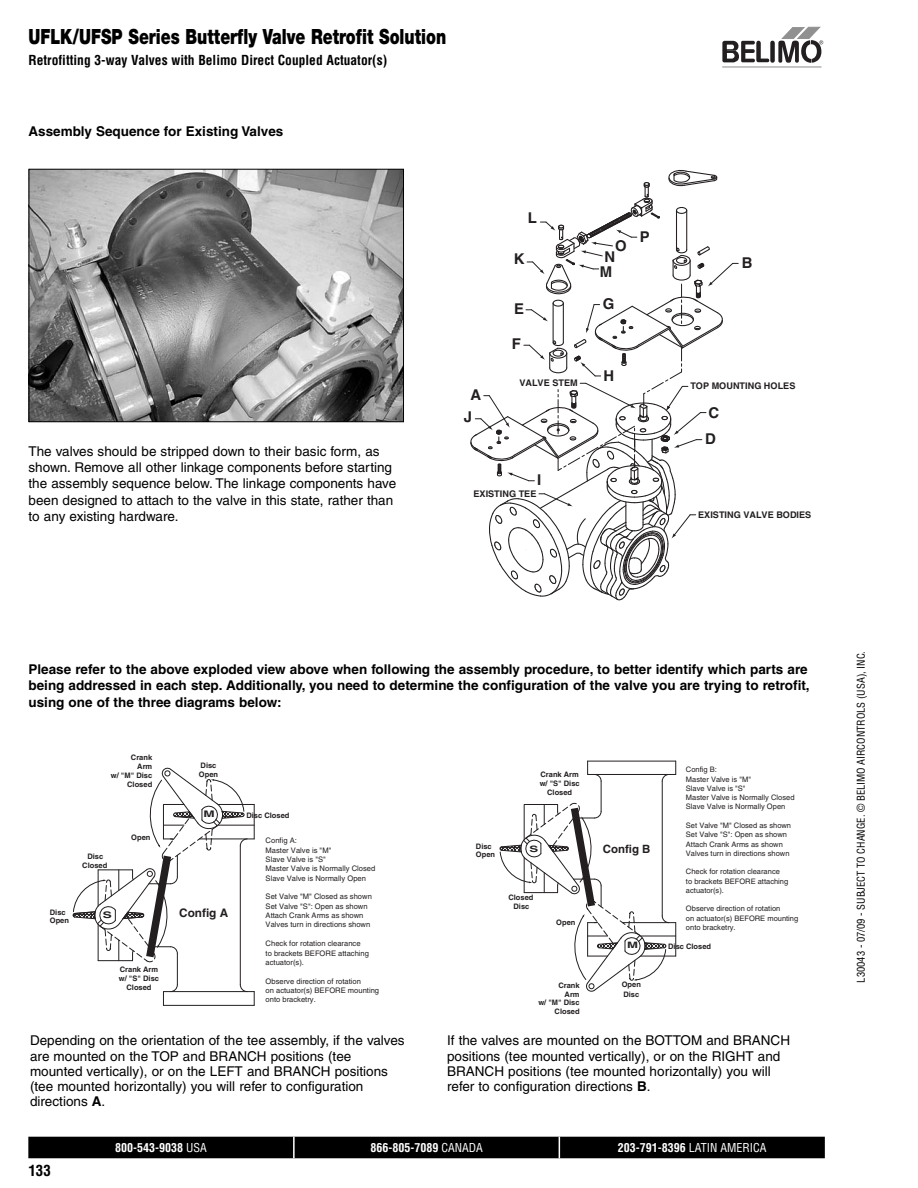
<style>
.page{position:relative;width:918px;height:1188px;background:#fff}
.page>*{position:absolute;margin:0;border:0;box-sizing:border-box;transform-origin:0 0}
.t1{font:900 21px "Helvetica Neue";color:#000;scale:.75 1}
.t2{font:700 condensed 15px "Helvetica";color:#000}
.t3{font:700 14.85px/26.2px "Helvetica";color:#231f20}
.t4{font:13.5px/15.3px "Helvetica";color:#000}
.t5{font:700 13.5px/16.2px "Helvetica";color:#000}
.t6{font:700 condensed 13.5px "Helvetica";color:#000}
.t7{font:700 condensed 12px "Helvetica";color:#fff}
.t8{font:700 11.7px "Helvetica";color:#231f20}
.t9{font:700 11.4px "Helvetica";color:#231f20}
.t10{font:condensed 10.5px "Helvetica";color:#000}
.t11{font:700 9.15px "Helvetica";color:#231f20}
.t12{font:700 9px "Helvetica";color:#231f20;scale:1.5 1}
.t13{font:700 8.85px "Helvetica";color:#231f20;scale:1.5 1}
.t14{font:7.65px/9.3px "Helvetica";color:#231f20}
.t15{font:7.5px/9.3px "Helvetica";color:#231f20}
.t16{font:700 7.5px/8.9px "Helvetica";color:#231f20}
.s1{font-weight:700}
.s2{font-weight:400}
</style>
<div class="page">
<div style="left:770px;top:41px;width:5px;height:22px;background:#231f20;border-radius:2px"></div>
<svg style="left:722px;top:41px;width:47px;height:21px"></svg>
<svg style="left:778px;top:27px;width:45px;height:36px"></svg>
<hr style="left:722px;top:66px;width:99px;height:2px;background:#909090">
<div style="left:28px;top:1137px;width:797px;height:21px;background:#000"></div>
<svg style="left:470px;top:170px;width:268px;height:430px"></svg>
<img style="left:31px;top:171px;width:371px;height:249px">
<div style="left:29px;top:169px;width:375px;height:253px;border:1px solid #000"></div>
<hr style="left:662px;top:781px;width:1px;height:135px;background:#231f20">
<hr style="left:588px;top:774px;width:88px;height:1px;background:#231f20">
<hr style="left:588px;top:761px;width:88px;height:1px;background:#231f20">
<hr style="left:601px;top:781px;width:1px;height:30px;background:#231f20">
<svg style="left:595px;top:775px;width:7px;height:7px"></svg>
<svg style="left:587px;top:761px;width:1px;height:13px"></svg>
<svg style="left:661px;top:761px;width:15px;height:21px"></svg>
<hr style="left:623px;top:922px;width:53px;height:1px;background:#231f20">
<hr style="left:675px;top:923px;width:1px;height:33px;background:#231f20">
<hr style="left:641px;top:936px;width:35px;height:1px;background:#231f20">
<hr style="left:641px;top:956px;width:35px;height:1px;background:#231f20">
<svg style="left:499px;top:800px;width:171px;height:192px"></svg>
<hr style="left:218px;top:825px;width:36px;height:1px;background:#231f20">
<hr style="left:218px;top:804px;width:36px;height:1px;background:#231f20">
<hr style="left:254px;top:804px;width:1px;height:35px;background:#231f20">
<svg style="left:163px;top:992px;width:1px;height:13px"></svg>
<hr style="left:163px;top:1005px;width:91px;height:1px;background:#231f20">
<svg style="left:254px;top:992px;width:1px;height:13px"></svg>
<hr style="left:163px;top:991px;width:91px;height:1px;background:#231f20">
<hr style="left:240px;top:846px;width:1px;height:139px;background:#231f20">
<hr style="left:177px;top:954px;width:1px;height:31px;background:#231f20">
<svg style="left:172px;top:984px;width:6px;height:8px"></svg>
<svg style="left:240px;top:984px;width:6px;height:8px"></svg>
<hr style="left:199px;top:839px;width:55px;height:1px;background:#231f20">
<svg style="left:72px;top:768px;width:176px;height:197px"></svg>
<p class="t1" style="left:28px;top:29px;width:559px">UFLK/UFSP Series Butterfly Valve Retrofit Solution</p>
<p class="t6" style="left:28px;top:55px;width:360px">Retrofitting 3-way Valves with Belimo Direct Coupled Actuator(s)</p>
<p class="t5" style="left:28px;top:125px;width:256px">Assembly Sequence for Existing Valves</p>
<p class="t4" style="left:28px;top:444px;width:369px;line-height:16.2px">The valves should be stripped down to their basic form, as shown. Remove all other linkage components before starting the assembly sequence below. The linkage components have been designed to attach to the valve in this state, rather than to any existing hardware.</p>
<p class="t3" style="left:528px;top:206px;width:11px">L</p>
<p class="t3" style="left:514px;top:247px;width:12px">K</p>
<p class="t3" style="left:514px;top:297px;width:11px">E</p>
<p class="t3" style="left:512px;top:332px;width:11px">F</p>
<p class="t3" style="left:470px;top:383px;width:12px">A</p>
<p class="t3" style="left:464px;top:405px;width:10px">J</p>
<p class="t11" style="left:519px;top:379px;width:60px">VALVE STEM</p>
<p class="t3" style="left:537px;top:468px;width:6px">I</p>
<p class="t11" style="left:474px;top:490px;width:64px">EXISTING TEE</p>
<p class="t3" style="left:615px;top:234px;width:13px">O</p>
<p class="t3" style="left:604px;top:245px;width:12px">N</p>
<p class="t3" style="left:600px;top:260px;width:14px">M</p>
<p class="t3" style="left:603px;top:292px;width:13px">G</p>
<p class="t3" style="left:640px;top:225px;width:11px">P</p>
<p class="t3" style="left:604px;top:364px;width:12px">H</p>
<p class="t3" style="left:742px;top:251px;width:12px">B</p>
<p class="t11" style="left:690px;top:383px;width:107px">TOP MOUNTING HOLES</p>
<p class="t3" style="left:705px;top:401px;width:16px">C<br>D</p>
<p class="t11" style="left:698px;top:511px;width:115px">EXISTING VALVE BODIES</p>
<p class="t5" style="left:28px;top:663px;width:783px">Please refer to the above exploded view above when following the assembly procedure, to better identify which parts are being addressed in each step. Additionally, you need to determine the configuration of the valve you are trying to retrofit, using one of the three diagrams below:</p>
<p class="t16" style="left:111px;top:754px;width:43px;text-align:right">Crank<br>Arm<br>w/ "M" Disc<br>Closed</p>
<p class="t16" style="left:82px;top:852px;width:27px;text-align:center">Disc<br>Closed</p>
<p class="t16" style="left:131px;top:834px;width:21px">Open</p>
<p class="t16" style="left:50px;top:908px;width:21px">Disc<br>Open</p>
<p class="t12" style="left:103px;top:911px;width:8px">S</p>
<p class="t16" style="left:119px;top:965px;width:42px;text-align:center">Crank Arm w/ "S" Disc<br>Closed</p>
<p class="t16" style="left:199px;top:761px;width:21px">Disc<br>Open</p>
<p class="t12" style="left:203px;top:810px;width:9px">M</p>
<p class="t8" style="left:179px;top:909px;width:50px">Config A</p>
<p class="t16" style="left:246px;top:811px;width:45px">Disc Closed</p>
<p class="t14" style="left:266px;top:837px;width:111px">Config A:<br>Master Valve is "M"<br>Slave Valve is "S"<br>Master Valve is Normally Closed<br>Slave Valve is Normally Open</p>
<p class="t14" style="left:266px;top:893px;width:108px">Set Valve "M" Closed as shown<br>Set Valve "S": Open as shown<br>Attach Crank Arms as shown<br>Valves turn in directions shown</p>
<p class="t14" style="left:266px;top:940px;width:105px">Check for rotation clearance<br>to brackets BEFORE attaching actuator(s).</p>
<p class="t14" style="left:266px;top:977px;width:115px">Observe direction of rotation<br>on actuator(s) BEFORE mounting onto bracketry.</p>
<p class="t4" style="left:30px;top:1034px;width:376px">Depending on the orientation of the tee assembly, if the valves are mounted on the TOP and BRANCH positions (tee mounted vertically), or on the LEFT and BRANCH positions (tee mounted horizontally) you will refer to configuration directions <span class="s1">A</span>.</p>
<p class="t16" style="left:541px;top:771px;width:40px">Crank Arm</p>
<p class="t16" style="left:547px;top:788px;width:27px">Closed</p>
<p class="t16" style="left:540px;top:780px;width:42px">w/ "S" Disc</p>
<p class="t16" style="left:476px;top:843px;width:21px">Disc<br>Open</p>
<p class="t13" style="left:530px;top:846px;width:7px">S</p>
<p class="t16" style="left:508px;top:894px;width:27px">Closed</p>
<p class="t16" style="left:514px;top:903px;width:17px">Disc</p>
<p class="t16" style="left:556px;top:919px;width:21px">Open</p>
<p class="t16" style="left:558px;top:982px;width:23px">Crank</p>
<p class="t16" style="left:565px;top:990px;width:16px">Arm</p>
<p class="t16" style="left:538px;top:999px;width:43px">w/ "M" Disc</p>
<p class="t16" style="left:555px;top:1008px;width:27px">Closed</p>
<p class="t9" style="left:603px;top:845px;width:49px">Config B</p>
<p class="t13" style="left:627px;top:942px;width:9px">M</p>
<p class="t16" style="left:622px;top:980px;width:21px">Open</p>
<p class="t16" style="left:623px;top:991px;width:17px">Disc</p>
<p class="t15" style="left:686px;top:766px;width:32px">Config B:</p>
<p class="t15" style="left:686px;top:784px;width:61px">Slave Valve is "S"</p>
<p class="t15" style="left:686px;top:775px;width:67px">Master Valve is "M"</p>
<p class="t15" style="left:686px;top:803px;width:101px">Slave Valve is Normally Open</p>
<p class="t15" style="left:686px;top:821px;width:107px">Set Valve "M" Closed as shown<br>Set Valve "S": Open as shown<br>Attach Crank Arms as shown<br>Valves turn in directions shown</p>
<p class="t15" style="left:686px;top:794px;width:110px">Master Valve is Normally Closed</p>
<p class="t15" style="left:686px;top:868px;width:104px">Check for rotation clearance<br>to brackets BEFORE attaching</p>
<p class="t15" style="left:686px;top:905px;width:114px">Observe direction of rotation<br>on actuator(s) BEFORE mounting onto bracketry.</p>
<p class="t15" style="left:686px;top:886px;width:40px">actuator(s).</p>
<p class="t16" style="left:668px;top:942px;width:44px">Disc Closed</p>
<p class="t4" style="left:447px;top:1034px;width:345px">If the valves are mounted on the BOTTOM and BRANCH positions (tee mounted vertically), or on the RIGHT and BRANCH positions (tee mounted horizontally) you will refer to configuration directions <span class="s1">B</span>.</p>
<p class="t2" style="left:28px;top:1165px;width:24px">133</p>
<p class="t7" style="left:115px;top:1143px;width:93px">800-543-9038 <span class="s2">USA</span></p>
<p class="t7" style="left:370px;top:1143px;width:114px">866-805-7089 <span class="s2">CANADA</span></p>
<p class="t7" style="left:618px;top:1143px;width:150px">203-791-8396 <span class="s2">LATIN AMERICA</span></p>
<p class="t10" style="left:857px;top:983px;width:333px;rotate:-90deg">L30043 - 07/09 - SUBJECT TO CHANGE. © BELIMO AIRCONTROLS (USA), INC.</p>
</div>
